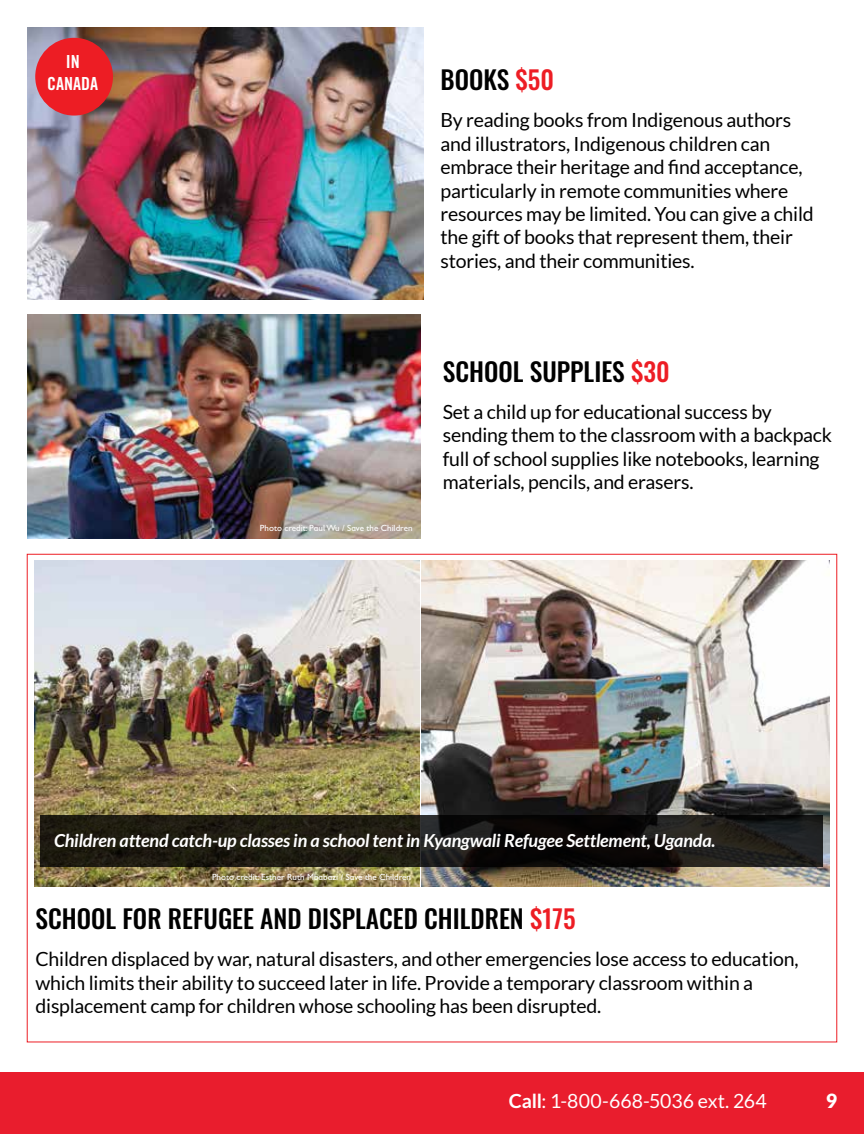
<style>
.page{position:relative;width:864px;height:1134px;background:#fff}
.page>*{position:absolute;margin:0;border:0;box-sizing:border-box;transform-origin:0 0}
.t1{font:500 25.5px "Oswald";color:#000}
.t2{font:19.5px/23.4px "Lato";letter-spacing:-.01em;color:#000}
.t3{font:19.5px "Lato";letter-spacing:-.005em;color:#fff}
.t4{font:900 19.5px "Lato";color:#fff}
.t5{font:italic 700 18px "Lato";letter-spacing:-.01em;color:#fff}
.t6{font:18px/21.6px "Trade Gothic LT Std Bd Cn 20";color:#fff;text-align:center}
.t7{font:9px "Gill Sans Infant Std";color:#fff}
.s1{color:#ed1d24}
.s2{font-weight:700}
</style>
<div class="page">
<div style="left:0;top:1073px;width:864px;height:61px;background:#e91d2d"></div>
<div style="left:27px;top:554px;width:810px;height:488px;background:#fff;border:1px solid #ed1d24"></div>
<img style="left:35px;top:561px;width:384px;height:326px">
<img style="left:421px;top:561px;width:408px;height:326px">
<img style="left:27px;top:27px;width:396px;height:272px">
<img style="left:27px;top:314px;width:393px;height:225px">
<div style="left:35px;top:38px;width:78px;height:78px;background:#ed1d24;border-radius:50%"></div>
<svg style="left:40px;top:815px;width:784px;height:51px;background:#191711"></svg>
<p class="t6" style="left:47px;top:51px;width:52px">IN<br>CANADA</p>
<h1 class="t1" style="left:441px;top:67px;width:115px">BOOKS <span class="s1">$50</span></h1>
<p class="t2" style="left:441px;top:108px;width:375px">By reading books from Indigenous authors and illustrators, Indigenous children can embrace their heritage and find acceptance, particularly in remote communities where resources may be limited. You can give a child the gift of books that represent them, their stories, and their communities.</p>
<p class="t7" style="left:260px;top:523px;width:154px">Photo credit: Paul Wu / Save the Children</p>
<h1 class="t1" style="left:443px;top:358px;width:229px">SCHOOL SUPPLIES <span class="s1">$30</span></h1>
<p class="t2" style="left:443px;top:400px;width:391px">Set a child up for educational success by sending them to the classroom with a backpack full of school supplies like notebooks, learning materials, pencils, and erasers.</p>
<p class="t5" style="left:54px;top:830px;width:663px">Children attend catch-up classes in a school tent in Kyangwali Refugee Settlement, Uganda.</p>
<p class="t7" style="left:212px;top:872px;width:200px">Photo credit: Esther Ruth Mbabazi / Save the Children</p>
<h1 class="t1" style="left:36px;top:906px;width:542px">SCHOOL FOR REFUGEE AND DISPLACED CHILDREN <span class="s1">$175</span></h1>
<p class="t2" style="left:36px;top:947px;width:765px">Children displaced by war, natural disasters, and other emergencies lose access to education, which limits their ability to succeed later in life. Provide a temporary classroom within a displacement camp for children whose schooling has been disrupted.</p>
<p class="t3" style="left:509px;top:1090px;width:259px"><span class="s2">Call</span>: 1-800-668-5036 ext. 264</p>
<p class="t4" style="left:826px;top:1090px;width:13px">9</p>
</div>
